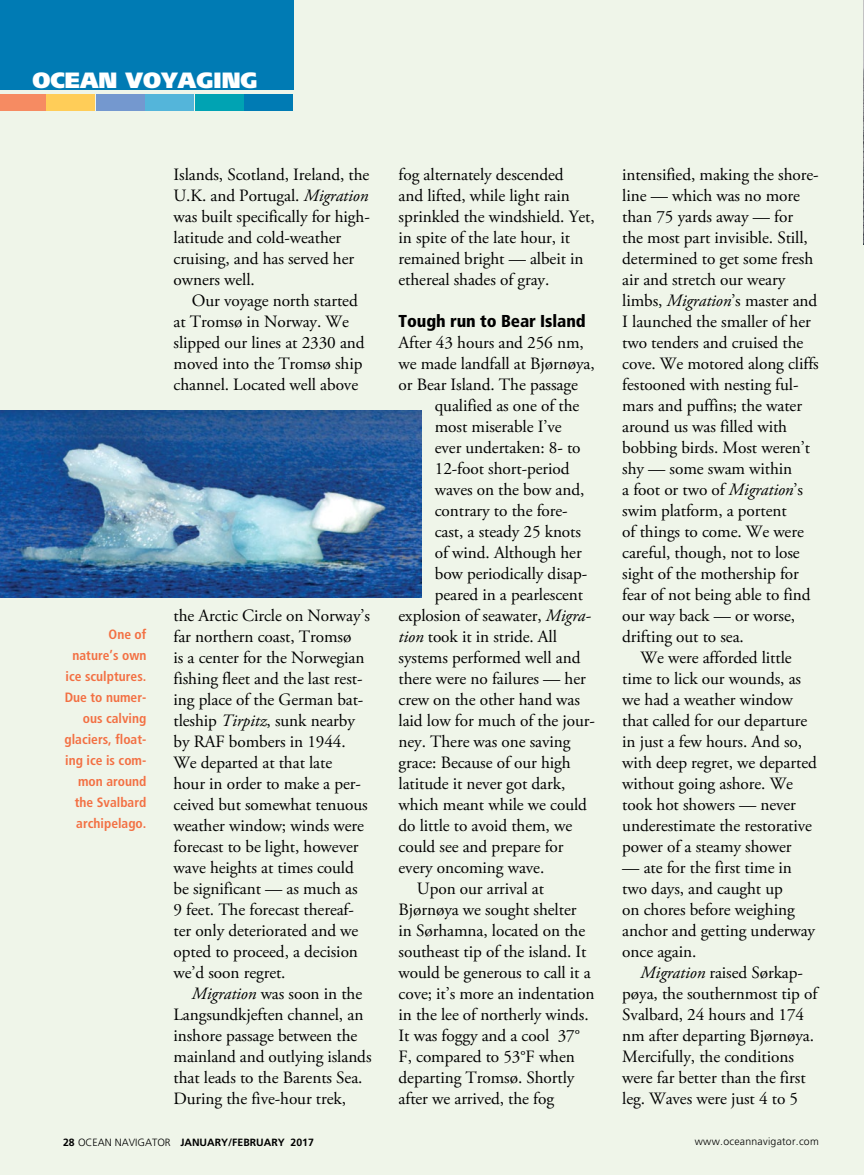
<style>
.page{position:relative;width:864px;height:1175px;background:#fff}
.page>*{position:absolute;margin:0;border:0;box-sizing:border-box;transform-origin:0 0}
.t1{font:900 22.05px "Frutiger";color:#fff}
.t2{font:17.25px/21px "Adobe Garamond Pro";letter-spacing:-.005em;color:#000}
.t3{font:900 condensed 17.25px "Frutiger";letter-spacing:-.005em;color:#000}
.t4{font:700 condensed 13.5px/21px "Frutiger";color:#f37043;text-align:right}
.t5{font:700 10.5px "Frutiger";color:#000}
.t6{font:300 10.5px "Frutiger";letter-spacing:.025em;color:#000}
.s1{font-style:italic}
.s2{font-weight:300}
</style>
<div class="page">
<div style="left:0;top:0;width:864px;height:1174px;background:#eff5e9"></div>
<img style="left:863px;top:0;width:1px;height:244px">
<img style="left:0;top:410px;width:421px;height:187px">
<div style="left:0;top:95px;width:45px;height:16px;background:#f68b62"></div>
<div style="left:46px;top:95px;width:49px;height:16px;background:#ffcd58"></div>
<div style="left:96px;top:95px;width:48px;height:16px;background:#7498cf"></div>
<div style="left:145px;top:95px;width:49px;height:16px;background:#54b5da"></div>
<div style="left:195px;top:95px;width:48px;height:16px;background:#00a3b3"></div>
<div style="left:244px;top:95px;width:49px;height:16px;background:#007bb4"></div>
<div style="left:0;top:0;width:293px;height:89px;background:#007bb4"></div>
<p class="t1" style="left:33px;top:66px;width:227px">OCEAN VOYAGING</p>
<p class="t2" style="left:174px;top:165px;width:198px">Islands, Scotland, Ireland, the<br>U.K. and Portugal. <span class="s1">Migration </span>was built specifically for high&shy;latitude and cold-weather cruising, and has served her owners well.</p>
<p class="t2" style="left:174px;top:291px;width:193px;text-indent:18px">Our voyage north started at Tromsø in Norway. We slipped our lines at 2330 and moved into the Tromsø ship channel. Located well above</p>
<p class="t4" style="left:65px;top:623px;width:83px">One of nature’s own ice sculptures.<br>Due to numer&shy;ous calving glaciers, float&shy;ing ice is com&shy;mon around the Svalbard archipelago.</p>
<p class="t2" style="left:174px;top:606px;width:198px">the Arctic Circle on Norway’s far northern coast, Tromsø<br>is a center for the Norwegian fishing fleet and the last rest&shy;ing place of the German bat&shy;tleship <span class="s1">Tirpitz</span>, sunk nearby by RAF bombers in 1944.<br>We departed at that late<br>hour in order to make a per&shy;ceived but somewhat tenuous weather window; winds were forecast to be light, however wave heights at times could be significant — as much as<br>9 feet. The forecast thereaf&shy;ter only deteriorated and we opted to proceed, a decision we’d soon regret.</p>
<p class="t2" style="left:174px;top:983px;width:200px;text-indent:18px"><span class="s1">Migration</span> was soon in the<br>Langsundkjeften channel, an inshore passage between the mainland and outlying islands that leads to the Barents Sea.<br>During the five-hour trek,</p>
<p class="t2" style="left:399px;top:165px;width:198px">fog alternately descended<br>and lifted, while light rain sprinkled the windshield. Yet, in spite of the late hour, it remained bright — albeit in ethereal shades of gray.</p>
<p class="t3" style="left:399px;top:311px;width:189px">Tough run to Bear Island</p>
<p class="t2" style="left:399px;top:333px;width:187px">After 43 hours and 256 nm,</p>
<p class="t2" style="left:399px;top:354px;width:198px">we made landfall at Bjørnøya,</p>
<p class="t2" style="left:399px;top:375px;width:181px">or Bear Island. The passage</p>
<p class="t2" style="left:435px;top:396px;width:146px">qualified as one of the</p>
<p class="t2" style="left:435px;top:417px;width:128px">most miserable I’ve</p>
<p class="t2" style="left:435px;top:438px;width:147px">ever undertaken: 8- to</p>
<p class="t2" style="left:435px;top:459px;width:136px">12-foot short-period</p>
<p class="t2" style="left:435px;top:480px;width:151px">waves on the bow and,</p>
<p class="t2" style="left:435px;top:501px;width:134px">contrary to the fore-</p>
<p class="t2" style="left:435px;top:522px;width:148px">cast, a steady 25 knots</p>
<p class="t2" style="left:435px;top:543px;width:148px">of wind. Although her</p>
<p class="t2" style="left:435px;top:564px;width:154px">bow periodically disap-</p>
<p class="t2" style="left:435px;top:585px;width:150px">peared in a pearlescent</p>
<p class="t2" style="left:399px;top:606px;width:194px">explosion of seawater, <span class="s1">Migra-</span></p>
<p class="t2" style="left:399px;top:627px;width:160px"><span class="s1">tion</span> took it in stride. All</p>
<p class="t2" style="left:399px;top:648px;width:183px">systems performed well and</p>
<p class="t2" style="left:399px;top:668px;width:189px">there were no failures — her</p>
<p class="t2" style="left:399px;top:689px;width:183px">crew on the other hand was</p>
<p class="t2" style="left:399px;top:710px;width:198px">laid low for much of the jour-</p>
<p class="t2" style="left:399px;top:731px;width:173px">ney. There was one saving</p>
<p class="t2" style="left:399px;top:752px;width:174px">grace: Because of our high</p>
<p class="t2" style="left:399px;top:773px;width:168px">latitude it never got dark,</p>
<p class="t2" style="left:399px;top:794px;width:190px">which meant while we could</p>
<p class="t2" style="left:399px;top:815px;width:175px">do little to avoid them, we</p>
<p class="t2" style="left:399px;top:836px;width:167px">could see and prepare for</p>
<p class="t2" style="left:399px;top:857px;width:147px">every oncoming wave.</p>
<p class="t2" style="left:417px;top:878px;width:129px">Upon our arrival at</p>
<p class="t2" style="left:399px;top:899px;width:179px">Bjørnøya we sought shelter</p>
<p class="t2" style="left:399px;top:920px;width:188px">in Sørhamna, located on the</p>
<p class="t2" style="left:399px;top:941px;width:189px">southeast tip of the island. It</p>
<p class="t2" style="left:399px;top:962px;width:194px">would be generous to call it a</p>
<p class="t2" style="left:399px;top:983px;width:198px">cove; it’s more an indentation</p>
<p class="t2" style="left:399px;top:1004px;width:192px">in the lee of northerly winds.</p>
<p class="t2" style="left:399px;top:1025px;width:183px">It was foggy and a cool 37°</p>
<p class="t2" style="left:399px;top:1046px;width:178px">F, compared to 53°F when</p>
<p class="t2" style="left:399px;top:1067px;width:177px">departing Tromsø. Shortly</p>
<p class="t2" style="left:399px;top:1088px;width:157px">after we arrived, the fog</p>
<p class="t2" style="left:622px;top:164px;width:198px">intensified, making the shore-</p>
<p class="t2" style="left:622px;top:185px;width:179px">line — which was no more</p>
<p class="t2" style="left:622px;top:206px;width:172px">than 75 yards away — for</p>
<p class="t2" style="left:622px;top:227px;width:187px">the most part invisible. Still,</p>
<p class="t2" style="left:622px;top:248px;width:192px">determined to get some fresh</p>
<p class="t2" style="left:622px;top:269px;width:165px">air and stretch our weary</p>
<p class="t2" style="left:622px;top:290px;width:197px">limbs, <span class="s1">Migration</span>’s master and</p>
<p class="t2" style="left:622px;top:311px;width:190px">I launched the smaller of her</p>
<p class="t2" style="left:622px;top:332px;width:183px">two tenders and cruised the</p>
<p class="t2" style="left:622px;top:353px;width:198px">cove. We motored along cliffs</p>
<p class="t2" style="left:622px;top:374px;width:178px">festooned with nesting ful-</p>
<p class="t2" style="left:622px;top:395px;width:181px">mars and puffins; the water</p>
<p class="t2" style="left:622px;top:416px;width:166px">around us was filled with</p>
<p class="t2" style="left:622px;top:437px;width:189px">bobbing birds. Most weren’t</p>
<p class="t2" style="left:622px;top:458px;width:172px">shy — some swam within</p>
<p class="t2" style="left:622px;top:479px;width:182px">a foot or two of <span class="s1">Migration</span>’s</p>
<p class="t2" style="left:622px;top:500px;width:166px">swim platform, a portent</p>
<p class="t2" style="left:622px;top:521px;width:183px">of things to come. We were</p>
<p class="t2" style="left:622px;top:542px;width:179px">careful, though, not to lose</p>
<p class="t2" style="left:622px;top:563px;width:178px">sight of the mothership for</p>
<p class="t2" style="left:622px;top:584px;width:190px">fear of not being able to find</p>
<p class="t2" style="left:622px;top:605px;width:174px">our way back — or worse,</p>
<p class="t2" style="left:622px;top:626px;width:123px">drifting out to sea.</p>
<p class="t2" style="left:641px;top:647px;width:153px">We were afforded little</p>
<p class="t2" style="left:622px;top:668px;width:180px">time to lick our wounds, as</p>
<p class="t2" style="left:622px;top:689px;width:172px">we had a weather window</p>
<p class="t2" style="left:622px;top:710px;width:187px">that called for our departure</p>
<p class="t2" style="left:622px;top:731px;width:181px">in just a few hours. And so,</p>
<p class="t2" style="left:622px;top:752px;width:196px">with deep regret, we departed</p>
<p class="t2" style="left:622px;top:773px;width:172px">without going ashore. We</p>
<p class="t2" style="left:622px;top:794px;width:175px">took hot showers — never</p>
<p class="t2" style="left:622px;top:815px;width:191px">underestimate the restorative</p>
<p class="t2" style="left:622px;top:836px;width:171px">power of a steamy shower</p>
<p class="t2" style="left:622px;top:857px;width:194px">— ate for the first time in two days, and caught up<br>on chores before weighing anchor and getting underway once again.</p>
<p class="t2" style="left:622px;top:962px;width:197px;text-indent:18px"><span class="s1">Migration</span> raised Sørkap&shy;pøya, the southernmost tip of<br>Svalbard, 24 hours and 174 nm after departing Bjørnøya.<br>Mercifully, the conditions were far better than the first leg. Waves were just 4 to 5</p>
<p class="t5" style="left:63px;top:1136px;width:252px">28 <span class="s2">OCEAN NAVIGATOR</span> JANUARY/FEBRUARY 2017</p>
<p class="t6" style="left:695px;top:1135px;width:125px">www.oceannavigator.com</p>
</div>
